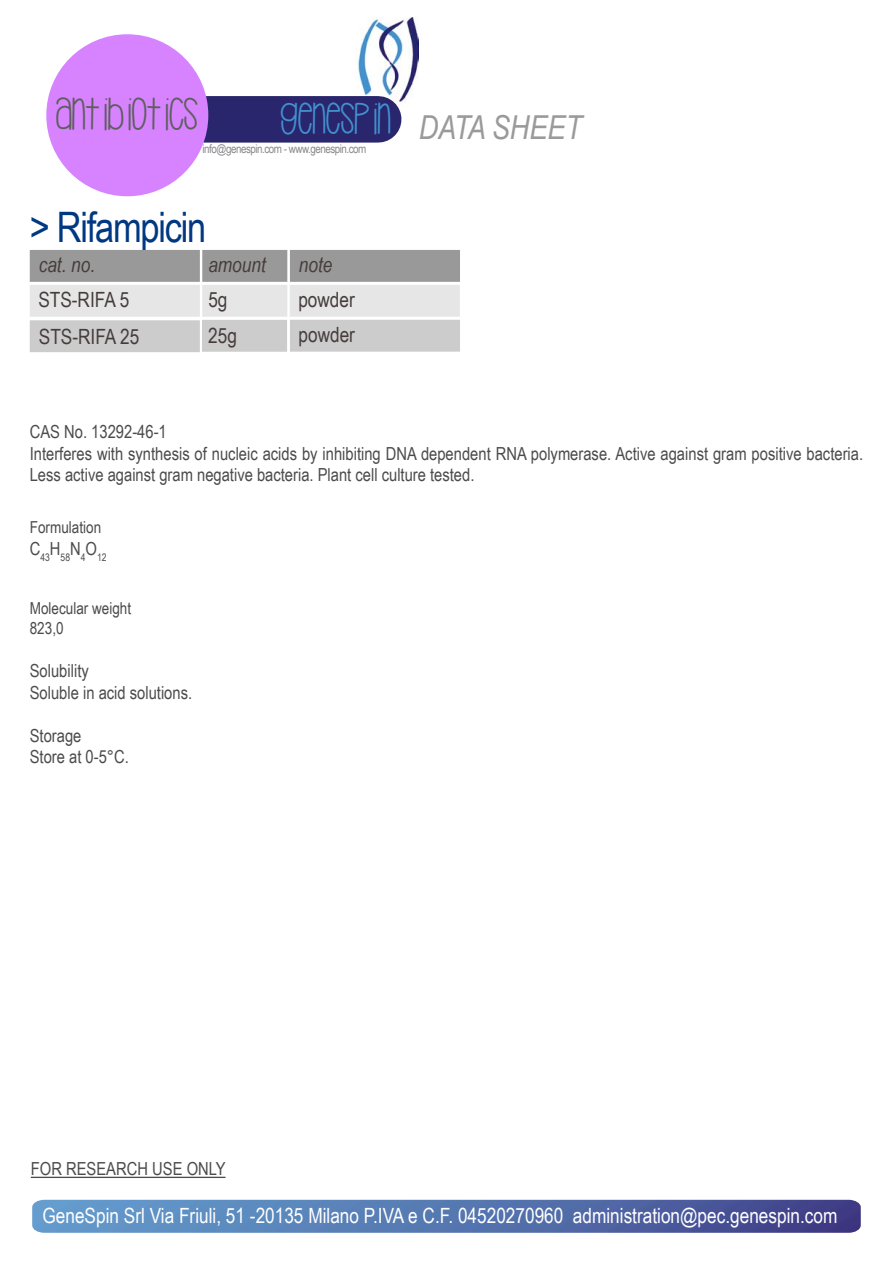
<style>
.page{position:relative;width:893px;height:1263px;background:#fff}
.page>*{position:absolute;margin:0;border:0;box-sizing:border-box;transform-origin:0 0}
.t1{font:46.5px "Hello Casual";color:#5e5e5e}
.t2{font:42px "Arial Narrow";letter-spacing:-.03em;color:#003882}
.t3{font:italic 33px "Arial Narrow";color:#9b9a9b}
.t4{font:21px "Arial Narrow";color:#fff}
.t5{font:21px "Arial Narrow";color:#463c3c}
.t6{font:italic 21px "Arial Narrow";color:#463c3c}
.t7{font:18px/21.6px "Arial Narrow";color:#4b4b4d}
.t8{font:16.5px/19.8px "Arial Narrow";color:#4b4b4d}
.t9{font:12px "Arial Narrow";letter-spacing:-.04em;color:#87888a}
.t10{font:10.5px "Arial Narrow";color:#4b4b4d}
</style>
<div class="page">
<img style="left:358px;top:17px;width:61px;height:94px">
<div style="left:191px;top:96px;width:187px;height:47px;background:#29266d"></div>
<img style="left:32px;top:1200px;width:829px;height:33px">
<hr style="left:31px;top:1177px;width:194px;height:1px;background:#4b4b4d">
<div style="left:30px;top:250px;width:170px;height:32px;background:#999;border:2px solid #999"></div>
<div style="left:202px;top:250px;width:85px;height:32px;background:#999;border:2px solid #999"></div>
<div style="left:30px;top:285px;width:170px;height:32px;background:#e6e6e6"></div>
<div style="left:202px;top:285px;width:85px;height:32px;background:#e6e6e6"></div>
<div style="left:290px;top:285px;width:170px;height:32px;background:#e6e6e6"></div>
<div style="left:290px;top:250px;width:170px;height:32px;background:#999;border:2px solid #999"></div>
<div style="left:46px;top:34px;width:162px;height:162px;background:#d783ff;border-radius:81px"></div>
<div style="left:202px;top:320px;width:85px;height:32px;background:#ccc;border:2px solid #ccc"></div>
<div style="left:30px;top:320px;width:170px;height:32px;background:#ccc;border:2px solid #ccc"></div>
<div style="left:290px;top:320px;width:170px;height:32px;background:#ccc;border:2px solid #ccc"></div>
<h1 class="t1" style="left:55px;top:95px;width:144px">ANTIBIOTICS</h1>
<h3 class="t3" style="left:281px;top:105px;width:303px"><sup>GENESPIN</sup> DATA SHEET</h3>
<p class="t9" style="left:203px;top:140px;width:165px">info@genespin.com - www.genespin.com</p>
<h2 class="t2" style="left:30px;top:196px;width:178px">&gt; Rifampicin</h2>
<p class="t6" style="left:39px;top:249px;width:58px">cat. no.</p>
<p class="t6" style="left:208px;top:249px;width:59px">amount</p>
<p class="t5" style="left:38px;top:284px;width:92px">STS-RIFA 5</p>
<p class="t5" style="left:208px;top:284px;width:21px">5g</p>
<p class="t5" style="left:298px;top:284px;width:58px">powder</p>
<p class="t6" style="left:299px;top:249px;width:35px">note</p>
<p class="t5" style="left:39px;top:322px;width:102px">STS-RIFA 25</p>
<p class="t5" style="left:208px;top:320px;width:30px">25g</p>
<p class="t5" style="left:299px;top:319px;width:58px">powder</p>
<p class="t7" style="left:30px;top:420px;width:835px">CAS No. 13292-46-1<br>Interferes with synthesis of nucleic acids by inhibiting DNA dependent RNA polymerase. Active against gram positive bacteria.<br>Less active against gram negative bacteria. Plant cell culture tested.</p>
<p class="t8" style="left:30px;top:517px;width:73px">Formulation</p>
<p class="t10" style="left:30px;top:549px;width:78px"><sup>C</sup>43<sup>H</sup>58<sup>N</sup>4<sup>O</sup>12</p>
<p class="t8" style="left:30px;top:598px;width:103px">Molecular weight<br>823,0</p>
<p class="t7" style="left:30px;top:659px;width:164px">Solubility<br>Soluble in acid solutions.</p>
<p class="t7" style="left:30px;top:724px;width:101px">Storage<br>Store at 0-5°C.</p>
<p class="t7" style="left:31px;top:1157px;width:196px">FOR RESEARCH USE ONLY</p>
<p class="t4" style="left:43px;top:1200px;width:796px">GeneSpin Srl Via Friuli, 51 -20135 Milano P.IVA e C.F. 04520270960 administration@pec.genespin.com</p>
</div>
